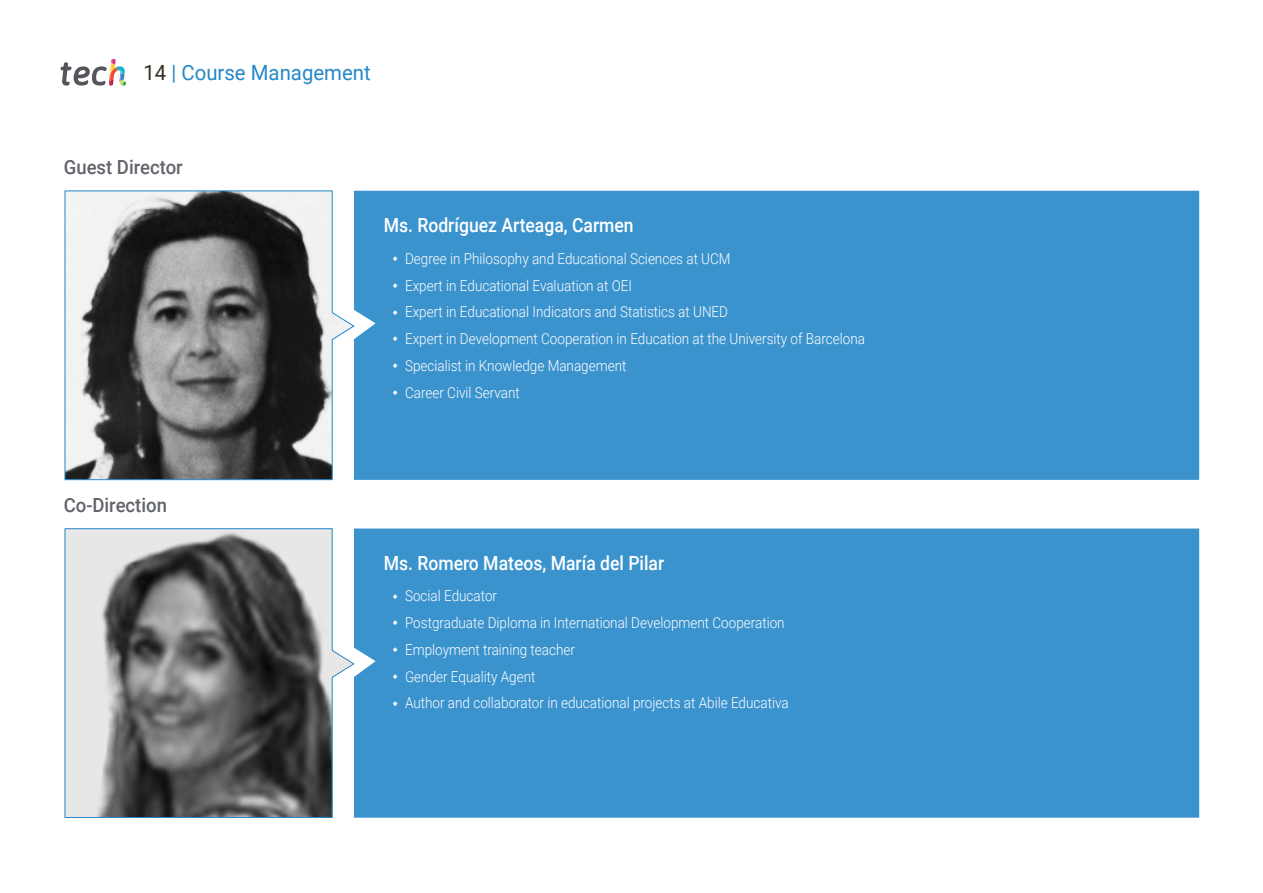
<style>
.page{position:relative;width:1263px;height:893px;background:#fff}
.page>*{position:absolute;margin:0;border:0;box-sizing:border-box;transform-origin:0 0}
.t1{font:21px "Roboto";color:#2488c9}
.t2{font:500 19.5px "Roboto";color:#fff;scale:.9 1}
.t3{font:500 19.5px "Roboto";color:#61646a;scale:.95 1}
.t4{font:300 15px/26.7px "Roboto";color:#fff;scale:.9 1}
.s1{color:#312e20}
</style>
<div class="page">
<svg style="left:61px;top:59px;width:65px;height:27px"></svg>
<div style="left:354px;top:191px;width:845px;height:289px;background:#3b93ce"></div>
<div style="left:354px;top:528px;width:845px;height:290px;background:#3b93ce"></div>
<svg style="left:65px;top:191px;width:289px;height:289px"></svg>
<svg style="left:65px;top:528px;width:289px;height:290px;background:#838485"></svg>
<svg style="left:393px;top:256px;width:5px;height:5px"></svg>
<svg style="left:393px;top:283px;width:5px;height:5px"></svg>
<svg style="left:393px;top:310px;width:5px;height:5px"></svg>
<svg style="left:393px;top:337px;width:5px;height:5px"></svg>
<svg style="left:393px;top:363px;width:5px;height:5px"></svg>
<svg style="left:393px;top:390px;width:5px;height:5px"></svg>
<svg style="left:393px;top:594px;width:5px;height:5px"></svg>
<svg style="left:393px;top:620px;width:5px;height:5px"></svg>
<svg style="left:393px;top:647px;width:5px;height:5px"></svg>
<svg style="left:393px;top:674px;width:5px;height:5px"></svg>
<svg style="left:393px;top:701px;width:5px;height:5px"></svg>
<h1 class="t1" style="left:144px;top:57px;width:229px"><span class="s1">14</span> | Course Management</h1>
<h2 class="t3" style="left:64px;top:153px;width:127px">Guest Director</h2>
<h2 class="t2" style="left:384px;top:212px;width:279px">Ms. Rodríguez Arteaga, Carmen</h2>
<p class="t4" style="left:405px;top:245px;width:513px">Degree in Philosophy and Educational Sciences at UCM<br>Expert in Educational Evaluation at OEI<br>Expert in Educational Indicators and Statistics at UNED<br>Expert in Development Cooperation in Education at the University of Barcelona Specialist in Knowledge Management<br>Career Civil Servant</p>
<h2 class="t3" style="left:64px;top:491px;width:110px">Co-Direction</h2>
<h2 class="t2" style="left:384px;top:549px;width:313px">Ms. Romero Mateos, María del Pilar</h2>
<p class="t4" style="left:405px;top:582px;width:428px">Social Educator<br>Postgraduate Diploma in International Development Cooperation Employment training teacher<br>Gender Equality Agent<br>Author and collaborator in educational projects at Abile Educativa</p>
</div>
